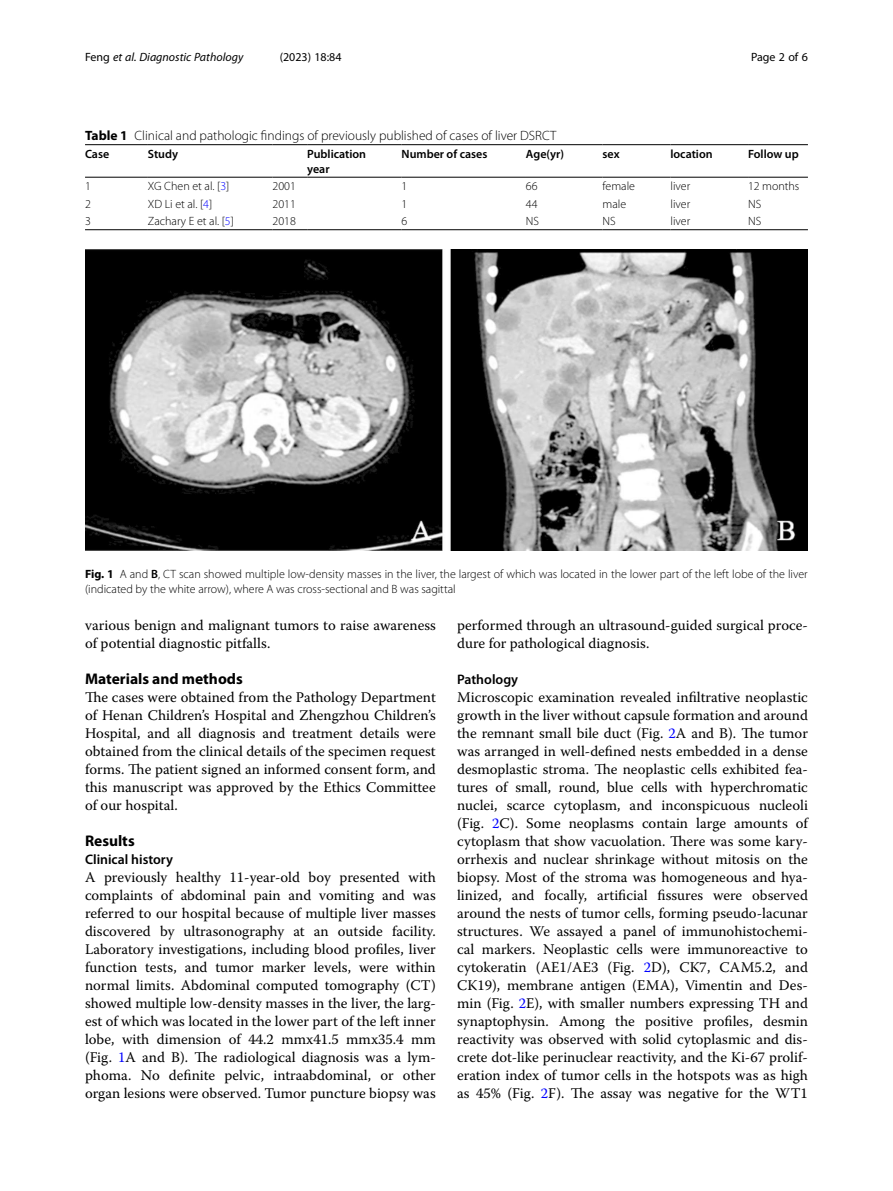
<style>
.page{position:relative;width:893px;height:1191px;background:#fff}
.page>*{position:absolute;margin:0;border:0;box-sizing:border-box;transform-origin:0 0}
.Head_1{font:700 15.45px "Myriad Pro";color:#000}
.Body_Text{font:14.7px/18px "Warnock Pro";color:#000;text-align:justify}
.Body_Text_Indent{font:14.7px/18px "Warnock Pro";color:#000}
.Head_2_After_1{font:600 13.8px "Myriad Pro";color:#000}
.Head_2{font:600 13.8px "Myriad Pro";color:#000}
.Table_Caption{font:300 13.5px "Myriad Pro";color:#000}
.Figure_Caption{font:300 12px/15px "Myriad Pro";color:#000}
.Table_Body{font:300 12px "Myriad Pro";color:#000}
.Table_Head{font:600 12px "Myriad Pro";color:#000}
.t1{font:italic 12px "Myriad Pro";color:#000}
.t2{font:12px "Myriad Pro";color:#000}
.s1{font-style:normal}
.s2{font-weight:700}
.s3{color:#00f}
.s4{font-weight:600}
</style>
<div class="page">
<hr style="left:273px;top:177px;width:34px;height:1px;background:#000">
<hr style="left:85px;top:177px;width:63px;height:1px;background:#000">
<hr style="left:148px;top:144px;width:125px;height:1px;background:#000">
<hr style="left:273px;top:144px;width:34px;height:1px;background:#000">
<hr style="left:148px;top:177px;width:125px;height:1px;background:#000">
<hr style="left:307px;top:144px;width:95px;height:1px;background:#000">
<hr style="left:307px;top:177px;width:95px;height:1px;background:#000">
<hr style="left:402px;top:144px;width:124px;height:1px;background:#000">
<hr style="left:402px;top:177px;width:124px;height:1px;background:#000">
<hr style="left:526px;top:144px;width:77px;height:1px;background:#000">
<hr style="left:526px;top:177px;width:77px;height:1px;background:#000">
<hr style="left:603px;top:144px;width:67px;height:1px;background:#000">
<hr style="left:603px;top:177px;width:67px;height:1px;background:#000">
<hr style="left:670px;top:144px;width:78px;height:1px;background:#000">
<hr style="left:670px;top:177px;width:78px;height:1px;background:#000">
<hr style="left:748px;top:144px;width:60px;height:1px;background:#000">
<hr style="left:748px;top:177px;width:60px;height:1px;background:#000">
<hr style="left:85px;top:229px;width:63px;height:1px;background:#000">
<hr style="left:148px;top:229px;width:125px;height:1px;background:#000">
<hr style="left:273px;top:229px;width:34px;height:1px;background:#000">
<hr style="left:307px;top:229px;width:95px;height:1px;background:#000">
<hr style="left:402px;top:229px;width:124px;height:1px;background:#000">
<hr style="left:526px;top:229px;width:77px;height:1px;background:#000">
<hr style="left:603px;top:229px;width:67px;height:1px;background:#000">
<hr style="left:670px;top:229px;width:78px;height:1px;background:#000">
<hr style="left:748px;top:229px;width:60px;height:1px;background:#000">
<hr style="left:85px;top:144px;width:63px;height:1px;background:#000">
<img style="left:85px;top:249px;width:723px;height:302px">
<p class="t1" style="left:85px;top:50px;width:160px"><span class="s1">Feng</span> et al. Diagnostic Pathology</p>
<p class="t2" style="left:280px;top:50px;width:63px">(2023) 18:84</p>
<p class="t2" style="left:751px;top:50px;width:58px">Page 2 of 6</p>
<p class="Table_Caption" style="left:85px;top:128px;width:473px"><span class="s2">Table 1</span> Clinical and pathologic findings of previously published of cases of liver DSRCT</p>
<p class="Table_Head" style="left:85px;top:146px;width:26px">Case</p>
<p class="Table_Head" style="left:148px;top:146px;width:32px">Study</p>
<p class="Table_Head" style="left:307px;top:146px;width:60px">Publication</p>
<p class="Table_Head" style="left:307px;top:161px;width:24px">year</p>
<p class="Table_Head" style="left:402px;top:146px;width:87px">Number of cases</p>
<p class="Table_Head" style="left:526px;top:146px;width:40px">Age(yr)</p>
<p class="Table_Head" style="left:603px;top:146px;width:19px">sex</p>
<p class="Table_Head" style="left:670px;top:146px;width:44px">location</p>
<p class="Table_Head" style="left:748px;top:146px;width:52px">Follow up</p>
<p class="Table_Body" style="left:85px;top:180px;width:7px">1</p>
<p class="Table_Body" style="left:148px;top:180px;width:83px">XG Chen et al. [<span class="s3">3</span>]</p>
<p class="Table_Body" style="left:273px;top:180px;width:25px">2001</p>
<p class="Table_Body" style="left:402px;top:180px;width:7px">1</p>
<p class="Table_Body" style="left:526px;top:180px;width:13px">66</p>
<p class="Table_Body" style="left:603px;top:180px;width:34px">female</p>
<p class="Table_Body" style="left:670px;top:180px;width:21px">liver</p>
<p class="Table_Body" style="left:748px;top:180px;width:53px">12 months</p>
<p class="Table_Body" style="left:85px;top:197px;width:7px">2</p>
<p class="Table_Body" style="left:148px;top:197px;width:66px">XD Li et al. [<span class="s3">4</span>]</p>
<p class="Table_Body" style="left:273px;top:197px;width:25px">2011</p>
<p class="Table_Body" style="left:402px;top:197px;width:7px">1</p>
<p class="Table_Body" style="left:526px;top:197px;width:13px">44</p>
<p class="Table_Body" style="left:603px;top:197px;width:25px">male</p>
<p class="Table_Body" style="left:670px;top:197px;width:21px">liver</p>
<p class="Table_Body" style="left:748px;top:197px;width:15px">NS</p>
<p class="Table_Body" style="left:85px;top:215px;width:7px">3</p>
<p class="Table_Body" style="left:148px;top:215px;width:88px">Zachary E et al. [<span class="s3">5</span>]</p>
<p class="Table_Body" style="left:273px;top:215px;width:25px">2018</p>
<p class="Table_Body" style="left:402px;top:215px;width:7px">6</p>
<p class="Table_Body" style="left:526px;top:215px;width:15px">NS</p>
<p class="Table_Body" style="left:603px;top:215px;width:15px">NS</p>
<p class="Table_Body" style="left:670px;top:215px;width:21px">liver</p>
<p class="Table_Body" style="left:748px;top:215px;width:15px">NS</p>
<p class="Figure_Caption" style="left:85px;top:566px;width:724px"><span class="s2">Fig. 1</span> A and <span class="s4">B</span>, CT scan showed multiple low-density masses in the liver, the largest of which was located in the lower part of the left lobe of the liver (indicated by the white arrow), where A was cross-sectional and B was sagittal</p>
<p class="Body_Text_Indent" style="left:85px;top:616px;width:352px">various benign and malignant tumors to raise awareness of potential diagnostic pitfalls.</p>
<p class="Head_1" style="left:85px;top:669px;width:159px">Materials and methods</p>
<p class="Body_Text" style="left:85px;top:688px;width:352px">The cases were obtained from the Pathology Department of Henan Children’s Hospital and Zhengzhou Children’s Hospital, and all diagnosis and treatment details were obtained from the clinical details of the specimen request forms. The patient signed an informed consent form, and this manuscript was approved by the Ethics Committee of our hospital.</p>
<p class="Head_1" style="left:85px;top:831px;width:51px">Results</p>
<p class="Head_2_After_1" style="left:85px;top:851px;width:90px">Clinical history</p>
<p class="Body_Text" style="left:85px;top:868px;width:352px">A previously healthy 11-year-old boy presented with complaints of abdominal pain and vomiting and was referred to our hospital because of multiple liver masses discovered by ultrasonography at an outside facility.<br>Laboratory investigations, including blood profiles, liver function tests, and tumor marker levels, were within normal limits. Abdominal computed tomography (CT) showed multiple low-density masses in the liver, the larg&shy;est of which was located in the lower part of the left inner lobe, with dimension of 44.2 mmx41.5 mmx35.4 mm (Fig. <span class="s3">1</span>A and B). The radiological diagnosis was a lym&shy;phoma. No definite pelvic, intraabdominal, or other organ lesions were observed. Tumor puncture biopsy was</p>
<p class="Body_Text" style="left:457px;top:616px;width:352px">performed through an ultrasound-guided surgical proce&shy;dure for pathological diagnosis.</p>
<p class="Head_2" style="left:457px;top:671px;width:63px">Pathology</p>
<p class="Body_Text" style="left:457px;top:688px;width:352px">Microscopic examination revealed infiltrative neoplastic growth in the liver without capsule formation and around the remnant small bile duct (Fig. <span class="s3">2</span>A and B). The tumor was arranged in well-defined nests embedded in a dense desmoplastic stroma. The neoplastic cells exhibited fea&shy;tures of small, round, blue cells with hyperchromatic nuclei, scarce cytoplasm, and inconspicuous nucleoli (Fig. <span class="s3">2</span>C). Some neoplasms contain large amounts of cytoplasm that show vacuolation. There was some kary&shy;orrhexis and nuclear shrinkage without mitosis on the biopsy. Most of the stroma was homogeneous and hya&shy;linized, and focally, artificial fissures were observed around the nests of tumor cells, forming pseudo-lacunar structures. We assayed a panel of immunohistochemi&shy;cal markers. Neoplastic cells were immunoreactive to cytokeratin (AE1/AE3 (Fig. <span class="s3">2</span>D), CK7, CAM5.2, and CK19), membrane antigen (EMA), Vimentin and Des&shy;min (Fig. <span class="s3">2</span>E), with smaller numbers expressing TH and synaptophysin. Among the positive profiles, desmin reactivity was observed with solid cytoplasmic and dis&shy;crete dot-like perinuclear reactivity, and the Ki-67 prolif&shy;eration index of tumor cells in the hotspots was as high as 45% (Fig. <span class="s3">2</span>F). The assay was negative for the WT1</p>
</div>
